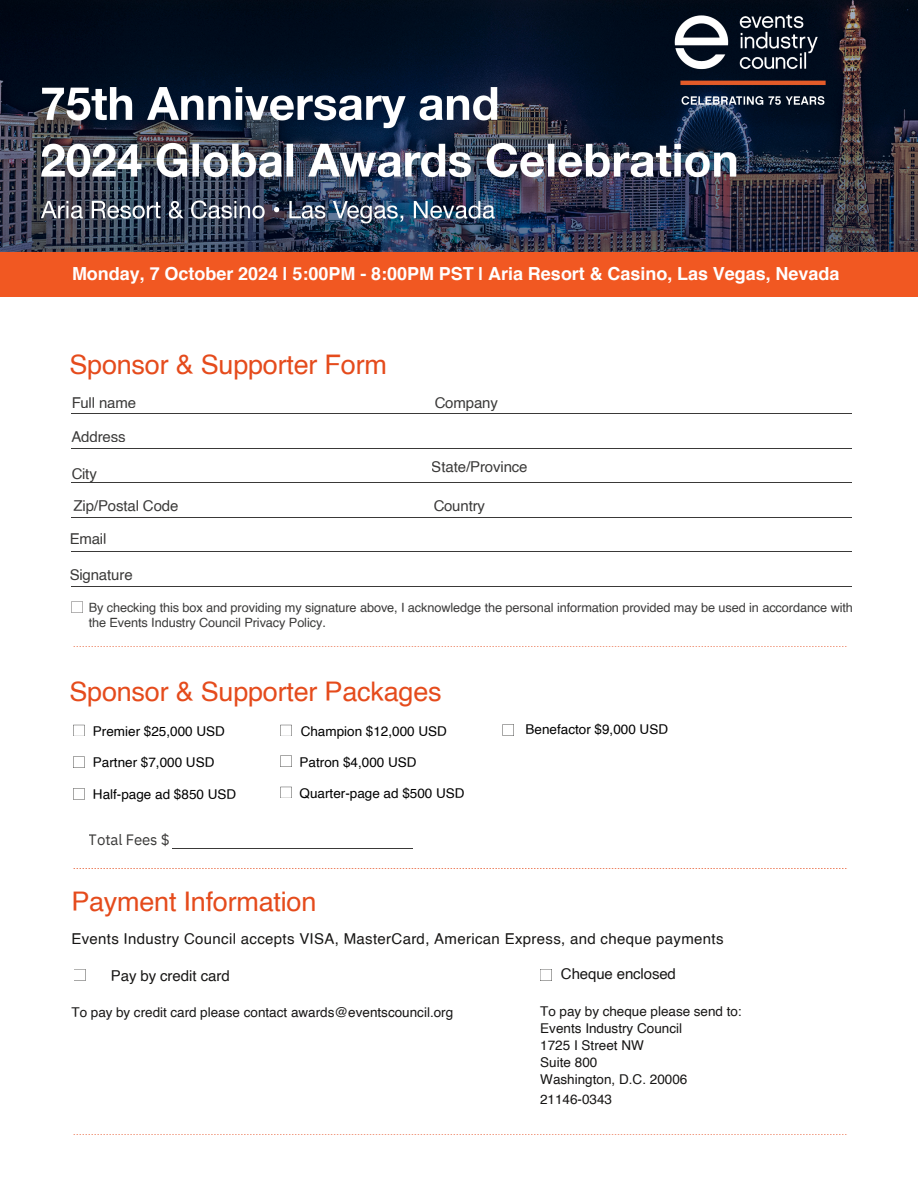
<style>
.page{position:relative;width:918px;height:1188px;background:#fff}
.page>*{position:absolute;margin:0;border:0;box-sizing:border-box;transform-origin:0 0}
.t1{font:27px "Helvetica";letter-spacing:-.01em;color:#e54b1c}
.t2{font:700 18px "Helvetica";color:#fff}
.t3{font:15px "Helvetica";color:#171615}
.t4{font:15px "Helvetica";letter-spacing:.02em;color:#171615}
.t5{font:15px "IBM Plex Sans";letter-spacing:-.01em;color:#171615}
.t6{font:13.5px/16.8px "Helvetica";color:#171615}
.t7{font:13.5px "Helvetica";color:#000}
.t8{font:12.75px/14.9px "Helvetica";letter-spacing:-.01em;color:#171615}
</style>
<div class="page">
<hr style="left:71px;top:413px;width:781px;height:1px;background:#171615">
<hr style="left:71px;top:448px;width:781px;height:1px;background:#171615">
<hr style="left:71px;top:482px;width:781px;height:1px;background:#171615">
<hr style="left:71px;top:517px;width:781px;height:1px;background:#171615">
<hr style="left:71px;top:551px;width:781px;height:1px;background:#171615">
<hr style="left:71px;top:586px;width:781px;height:1px;background:#171615">
<svg style="left:71px;top:601px;width:12px;height:12px"></svg>
<hr style="left:172px;top:848px;width:240px;height:1px;background:#171615">
<svg style="left:73px;top:725px;width:11px;height:11px"></svg>
<svg style="left:73px;top:757px;width:11px;height:11px"></svg>
<svg style="left:73px;top:788px;width:11px;height:11px"></svg>
<svg style="left:74px;top:969px;width:12px;height:12px"></svg>
<svg style="left:540px;top:969px;width:12px;height:12px"></svg>
<svg style="left:77px;top:646px;width:237px;height:1px"></svg>
<svg style="left:77px;top:868px;width:237px;height:1px"></svg>
<svg style="left:77px;top:1134px;width:237px;height:1px"></svg>
<div style="left:1px;top:250px;width:917px;height:46px;background:#f15822"></div>
<svg style="left:280px;top:725px;width:12px;height:11px"></svg>
<svg style="left:503px;top:724px;width:11px;height:12px"></svg>
<svg style="left:280px;top:756px;width:12px;height:11px"></svg>
<svg style="left:280px;top:787px;width:12px;height:11px"></svg>
<img style="left:0;top:0;width:918px;height:251px">
<p class="t2" style="left:72px;top:266px;width:769px">Monday, 7 October 2024 | 5:00PM - 8:00PM PST | Aria Resort &amp; Casino, Las Vegas, Nevada</p>
<p class="t1" style="left:69px;top:353px;width:319px">Sponsor &amp; Supporter Form</p>
<p class="t3" style="left:71px;top:396px;width:66px">Full name</p>
<p class="t3" style="left:71px;top:430px;width:56px">Address</p>
<p class="t3" style="left:71px;top:468px;width:27px">City</p>
<p class="t3" style="left:74px;top:499px;width:106px">Zip/Postal Code</p>
<p class="t3" style="left:69px;top:533px;width:38px">Email</p>
<p class="t3" style="left:69px;top:569px;width:65px">Signature</p>
<p class="t3" style="left:435px;top:397px;width:65px">Company</p>
<p class="t3" style="left:432px;top:461px;width:97px">State/Province</p>
<p class="t3" style="left:433px;top:499px;width:53px">Country</p>
<p class="t8" style="left:89px;top:602px;width:766px">By checking this box and providing my signature above, I acknowledge the personal information provided may be used in accordance with the Events Industry Council Privacy Policy.</p>
<p class="t1" style="left:69px;top:680px;width:374px">Sponsor &amp; Supporter Packages</p>
<p class="t7" style="left:93px;top:725px;width:133px">Premier $25,000 USD</p>
<p class="t7" style="left:526px;top:723px;width:144px">Benefactor $9,000 USD</p>
<p class="t7" style="left:93px;top:757px;width:123px">Partner $7,000 USD</p>
<p class="t7" style="left:93px;top:789px;width:145px">Half-page ad $850 USD</p>
<p class="t7" style="left:301px;top:726px;width:148px">Champion $12,000 USD</p>
<p class="t7" style="left:300px;top:757px;width:118px">Patron $4,000 USD</p>
<p class="t7" style="left:300px;top:787px;width:166px">Quarter-page ad $500 USD</p>
<p class="t5" style="left:89px;top:830px;width:83px">Total Fees $</p>
<p class="t1" style="left:71px;top:890px;width:247px">Payment Information</p>
<p class="t4" style="left:71px;top:933px;width:654px">Events Industry Council accepts VISA, MasterCard, American Express, and cheque payments</p>
<p class="t3" style="left:111px;top:969px;width:121px">Pay by credit card</p>
<p class="t6" style="left:72px;top:1005px;width:383px">To pay by credit card please contact awards@eventscouncil.org</p>
<p class="t3" style="left:561px;top:968px;width:117px">Cheque enclosed</p>
<p class="t6" style="left:540px;top:1004px;width:203px">To pay by cheque please send to:<br>Events Industry Council<br>1725 I Street NW<br>Suite 800<br>Washington, D.C. 20006</p>
<p class="t6" style="left:540px;top:1092px;width:74px">21146-0343</p>
</div>
